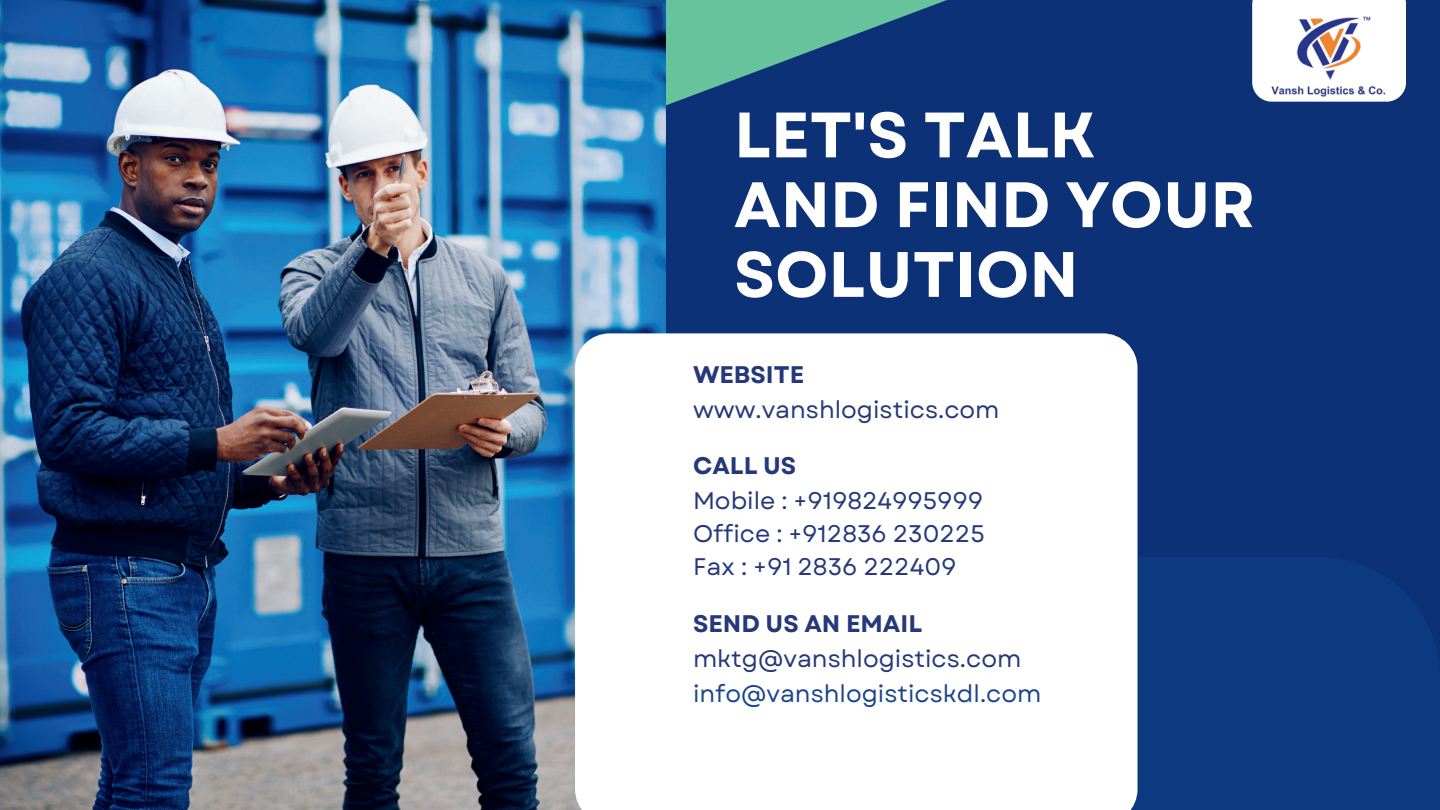
<style>
.page{position:relative;width:1440px;height:810px;background:#0c3176}
.page>*{position:absolute;margin:0;border:0;box-sizing:border-box;transform-origin:0 0}
.t1{font:700 64px/69.8px "Garet";color:#fff}
.t2{font:24px/33px "Garet";color:#24387a;text-align:justify}
.t3{font:700 24px "Garet";color:#24387a}
.t4{font:24px "Garet";color:#1b458b}
</style>
<div class="page">
<svg style="left:666px;top:0;width:281px;height:106px"></svg>
<img style="left:0;top:0;width:666px;height:810px">
<div style="left:973px;top:557px;width:467px;height:253px;background:#0c3a80"></div>
<div style="left:575px;top:333px;width:563px;height:477px;background:#fff"></div>
<svg style="left:1252px;top:0;width:154px;height:102px;background:#f3f5f8"></svg>
<img style="left:1271px;top:9px;width:115px;height:92px">
<h1 class="t1" style="left:734px;top:102px;width:523px">LET'S TALK<br>AND FIND YOUR<br>SOLUTION</h1>
<p class="t3" style="left:693px;top:360px;width:113px">WEBSITE</p>
<p class="t2" style="left:693px;top:393px;width:308px">www.vanshlogistics.com</p>
<p class="t3" style="left:693px;top:451px;width:105px">CALL US</p>
<p class="t2" style="left:693px;top:485px;width:293px">Mobile : +919824995999<br>Office : +912836 230225<br>Fax : +91 2836 222409</p>
<p class="t3" style="left:693px;top:609px;width:231px">SEND US AN EMAIL</p>
<p class="t2" style="left:693px;top:642px;width:330px">mktg@vanshlogistics.com</p>
<p class="t4" style="left:693px;top:678px;width:350px">info@vanshlogisticskdl.com</p>
</div>
